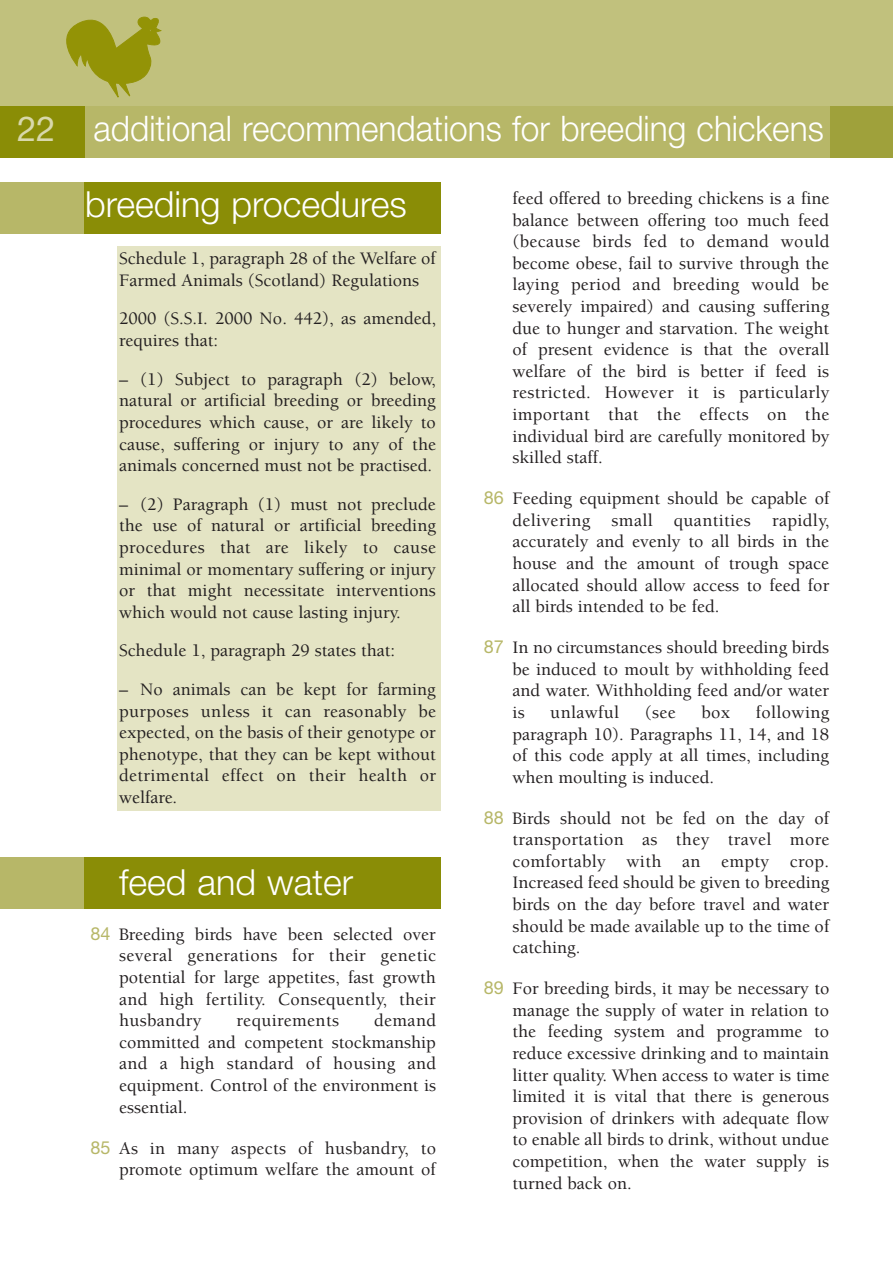
<style>
.page{position:relative;width:893px;height:1263px;background:#fff}
.page>*{position:absolute;margin:0;border:0;box-sizing:border-box;transform-origin:0 0}
.t1{font:300 36px "Helvetica Neue";color:#fff}
.t2{font:300 35.25px "Helvetica Neue";color:#fff;scale:.95 1}
.t3{font:500 18px/21.6px "Berkeley";color:#231f20;text-align:justify}
.t4{font:500 18px "Berkeley";letter-spacing:.02em;color:#231f20}
.s1{font-weight:400;font-size:34.5px;color:#d8d8ab}
.s2{font-family:"Helvetica Neue";font-weight:400;color:#b7b768}
</style>
<div class="page">
<div style="left:117px;top:247px;width:323px;height:564px;background:#e4e4c4"></div>
<div style="left:0;top:183px;width:441px;height:51px;background:#b7b768"></div>
<div style="left:84px;top:183px;width:357px;height:51px;background:#8a8d06"></div>
<div style="left:0;top:857px;width:441px;height:51px;background:#b7b768"></div>
<div style="left:84px;top:857px;width:357px;height:51px;background:#8a8d06"></div>
<div style="left:0;top:0;width:893px;height:136px;background:#c1c17d"></div>
<div style="left:0;top:106px;width:893px;height:51px;background:#9fa13b"></div>
<div style="left:0;top:106px;width:85px;height:51px;background:#8a8d06"></div>
<div style="left:85px;top:106px;width:744px;height:51px;background:#b7b768"></div>
<svg style="left:66px;top:16px;width:96px;height:81px"></svg>
<h2 class="t2" style="left:17px;top:116px;width:851px"><span class="s1">22</span> additional recommendations for breeding chickens</h2>
<h1 class="t1" style="left:85px;top:191px;width:323px">breeding procedures</h1>
<p class="t3" style="left:119px;top:249px;width:318px">Schedule 1, paragraph 28 of the Welfare of<br>Farmed Animals (Scotland) Regulations</p>
<p class="t3" style="left:119px;top:310px;width:318px">2000 (S.S.I. 2000 No. 442), as amended, requires that:</p>
<p class="t3" style="left:119px;top:370px;width:318px">– (1) Subject to paragraph (2) below, natural or artificial breeding or breeding procedures which cause, or are likely to cause, suffering or injury to any of the animals concerned must not be practised.</p>
<p class="t3" style="left:119px;top:495px;width:318px">– (2) Paragraph (1) must not preclude the use of natural or artificial breeding procedures that are likely to cause minimal or momentary suffering or injury or that might necessitate interventions which would not cause lasting injury.</p>
<p class="t3" style="left:119px;top:641px;width:278px">Schedule 1, paragraph 29 states that:</p>
<p class="t3" style="left:119px;top:680px;width:319px">– No animals can be kept for farming purposes unless it can reasonably be expected, on the basis of their genotype or phenotype, that they can be kept without detrimental effect on their health or welfare.</p>
<h1 class="t1" style="left:119px;top:869px;width:236px">feed and water</h1>
<p class="t3" style="left:119px;top:925px;width:319px;text-indent:-29px"><span class="s2">84</span> Breeding birds have been selected over several generations for their genetic potential for large appetites, fast growth and high fertility. Consequently, their husbandry</p>
<p class="t3" style="left:119px;top:1011px;width:319px;text-indent:255px">demand committed and competent stockmanship and a high standard of housing and equipment. Control of the environment is essential.</p>
<p class="t3" style="left:91px;top:1138px;width:347px;text-align:right"><span class="s2">85</span> As in many aspects of husbandry, to promote optimum welfare the amount of</p>
<p class="t4" style="left:237px;top:1013px;width:104px">requirements</p>
<p class="t3" style="left:512px;top:189px;width:319px">feed offered to breeding chickens is a fine balance between offering too much feed (because birds fed to demand would become obese, fail to survive through the laying period and breeding would be severely impaired) and causing suffering due to hunger and starvation. The weight of present evidence is that the overall welfare of the bird is better if feed is restricted. However it is particularly important that the effects on the individual bird are carefully monitored by skilled staff.</p>
<p class="t3" style="left:512px;top:489px;width:319px;text-indent:-29px"><span class="s2">86</span> Feeding equipment should be capable of delivering small quantities rapidly, accurately and evenly to all birds in the house and the amount of trough space allocated should allow access to feed for all birds intended to be fed.</p>
<p class="t3" style="left:512px;top:638px;width:318px;text-indent:-29px"><span class="s2">87</span> In no circumstances should breeding birds be induced to moult by withholding feed and water. Withholding feed and/or water is</p>
<p class="t3" style="left:512px;top:703px;width:319px;text-indent:243px">following paragraph 10). Paragraphs 11, 14, and 18 of this code apply at all times, including when moulting is induced.</p>
<p class="t3" style="left:512px;top:809px;width:319px;text-indent:-29px"><span class="s2">88</span> Birds should not be fed on the day of transportation as they travel more comfortably with an empty crop.<br>Increased feed should be given to breeding birds on the day before travel and water should be made available up to the time of catching.</p>
<p class="t3" style="left:512px;top:979px;width:318px;text-indent:-29px"><span class="s2">89</span> For breeding birds, it may be necessary to manage the supply of water in relation to the feeding system and programme to reduce excessive drinking and to maintain litter quality. When access to water is time limited it is vital that there is generous provision of drinkers with adequate flow to enable all birds to drink, without undue competition, when the water supply is turned back on.</p>
<p class="t4" style="left:550px;top:705px;width:70px">unlawful</p>
<p class="t3" style="left:645px;top:703px;width:33px">(see</p>
<p class="t3" style="left:701px;top:703px;width:30px">box</p>
</div>
